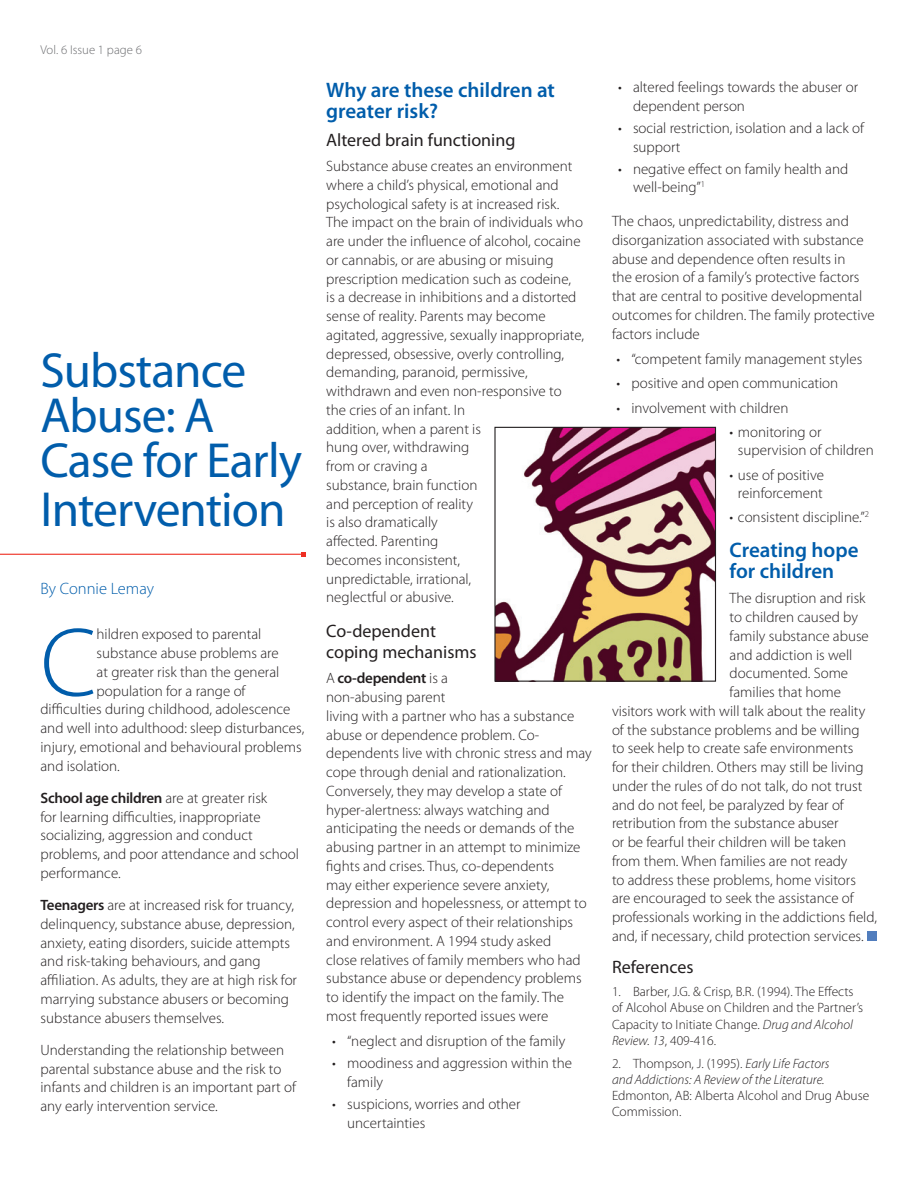
<style>
.page{position:relative;width:918px;height:1188px;background:#fff}
.page>*{position:absolute;margin:0;border:0;box-sizing:border-box;transform-origin:0 0}
.Initial_Drop_Cap{font:300 98.4px "Myriad Pro";color:#015dab}
.Article_Title{font:49.5px/45px "Myriad Pro";letter-spacing:-.02em;color:#015dab}
.Article_Subs_1{font:600 21px/21px "Myriad Pro";color:#015dab}
.Article_Subs_1-2{font:18px/21px "Myriad Pro";color:#231f20}
.References_Sub{font:18px "Myriad Pro";color:#231f20}
.Author_title{font:300 16.5px "Myriad Pro";color:#015dab}
.Body{font:300 15px/18.8px "Myriad Pro";color:#231f20}
.bullets{font:300 15px/18.8px "Myriad Pro";color:#231f20}
.Initial_Drop_Cap-2{font:300 15px "Myriad Pro";color:#231f20}
.bullets_last{font:300 15px/18.8px "Myriad Pro";color:#231f20}
.Resource_text{font:300 13.5px/16.2px "Myriad Pro";color:#231f20}
.t1{font:300 12.75px "Myriad Pro";color:#6c6d70}
.s1{font-weight:600}
.s2{font-style:italic}
</style>
<div class="page">
<hr style="left:0;top:554px;width:304px;height:1px;background:#ee2e22">
<svg style="left:302px;top:552px;width:4px;height:4px"></svg>
<div style="left:867px;top:931px;width:10px;height:10px;background:#517dbd"></div>
<img style="left:496px;top:429px;width:218px;height:251px">
<div style="left:494px;top:427px;width:222px;height:255px;border:1px solid #231f20"></div>
<p class="t1" style="left:40px;top:43px;width:103px">Vol. 6 Issue 1 page 6</p>
<p class="Article_Title" style="left:40px;top:347px;width:263px">Substance<br>Abuse: A<br>Case for Early</p>
<p class="Article_Title" style="left:40px;top:486px;width:247px">Intervention</p>
<p class="Author_title" style="left:40px;top:579px;width:115px">By Connie Lemay</p>
<p class="Initial_Drop_Cap" style="left:40px;top:609px;width:58px">C</p>
<p class="Initial_Drop_Cap-2" style="left:97px;top:626px;width:166px">hildren exposed to parental</p>
<p class="Initial_Drop_Cap-2" style="left:97px;top:645px;width:184px">substance abuse problems are</p>
<p class="Initial_Drop_Cap-2" style="left:97px;top:664px;width:184px">at greater risk than the general</p>
<p class="Initial_Drop_Cap-2" style="left:97px;top:682px;width:150px">population for a range of</p>
<p class="Initial_Drop_Cap-2" style="left:40px;top:701px;width:251px">difficulties during childhood, adolescence</p>
<p class="Initial_Drop_Cap-2" style="left:40px;top:720px;width:265px">and well into adulthood: sleep disturbances,</p>
<p class="Initial_Drop_Cap-2" style="left:40px;top:739px;width:263px">injury, emotional and behavioural problems</p>
<p class="Initial_Drop_Cap-2" style="left:40px;top:757px;width:81px">and isolation.</p>
<p class="Body" style="left:40px;top:789px;width:260px"><span class="s1">School age children</span> are at greater risk<br>for learning difficulties, inappropriate socializing, aggression and conduct problems, and poor attendance and school performance.</p>
<p class="Body" style="left:40px;top:896px;width:258px"><span class="s1">Teenagers</span> are at increased risk for truancy, delinquency, substance abuse, depression, anxiety, eating disorders, suicide attempts and risk-taking behaviours, and gang affiliation. As adults, they are at high risk for marrying substance abusers or becoming substance abusers themselves.</p>
<p class="Body" style="left:40px;top:1041px;width:257px">Understanding the relationship between parental substance abuse and the risk to infants and children is an important part of any early intervention service.</p>
<p class="Article_Subs_1" style="left:326px;top:79px;width:230px">Why are these children at greater risk?</p>
<p class="Article_Subs_1-2" style="left:326px;top:129px;width:191px">Altered brain functioning</p>
<p class="Body" style="left:326px;top:157px;width:259px">Substance abuse creates an environment where a child’s physical, emotional and psychological safety is at increased risk.<br>The impact on the brain of individuals who are under the influence of alcohol, cocaine or cannabis, or are abusing or misuing prescription medication such as codeine,<br>is a decrease in inhibitions and a distorted sense of reality. Parents may become agitated, aggressive, sexually inappropriate, depressed, obsessive, overly controlling, demanding, paranoid, permissive, withdrawn and even non-responsive to the cries of an infant. In<br>addition, when a parent is<br>hung over, withdrawing<br>from or craving a<br>substance, brain function<br>and perception of reality<br>is also dramatically<br>affected. Parenting<br>becomes inconsistent,<br>unpredictable, irrational,<br>neglectful or abusive.</p>
<p class="Article_Subs_1-2" style="left:326px;top:620px;width:152px">Co-dependent coping mechanisms</p>
<p class="Body" style="left:326px;top:669px;width:267px">A <span class="s1">co-dependent</span> is a<br>non-abusing parent<br>living with a partner who has a substance abuse or dependence problem. Co&shy;dependents live with chronic stress and may cope through denial and rationalization.<br>Conversely, they may develop a state of hyper-alertness: always watching and anticipating the needs or demands of the abusing partner in an attempt to minimize fights and crises. Thus, co-dependents<br>may either experience severe anxiety, depression and hopelessness, or attempt to control every aspect of their relationships and environment. A 1994 study asked<br>close relatives of family members who had substance abuse or dependency problems to identify the impact on the family. The most frequently reported issues were</p>
<p class="bullets" style="left:332px;top:1032px;width:235px">• “neglect and disruption of the family</p>
<p class="bullets" style="left:347px;top:1054px;width:226px;text-indent:-15px">• moodiness and aggression within the family</p>
<p class="bullets" style="left:347px;top:1095px;width:175px;text-indent:-15px">• suspicions, worries and other uncertainties</p>
<p class="bullets" style="left:633px;top:78px;width:227px;text-indent:-15px">• altered feelings towards the abuser or dependent person</p>
<p class="bullets" style="left:633px;top:119px;width:233px;text-indent:-15px">• social restriction, isolation and a lack of support</p>
<p class="bullets_last" style="left:633px;top:160px;width:217px;text-indent:-15px">• negative effect on family health and well-being”<sup>1</sup></p>
<p class="Body" style="left:612px;top:212px;width:264px">The chaos, unpredictability, distress and disorganization associated with substance abuse and dependence often results in<br>the erosion of a family’s protective factors that are central to positive developmental outcomes for children. The family protective factors include</p>
<p class="bullets" style="left:616px;top:350px;width:247px">• “competent family management styles</p>
<p class="bullets" style="left:616px;top:374px;width:223px">• positive and open communication</p>
<p class="bullets" style="left:616px;top:398px;width:174px">• involvement with children</p>
<p class="Body" style="left:738px;top:423px;width:137px;text-indent:-8px">• monitoring or supervision of children</p>
<p class="Body" style="left:730px;top:465px;width:96px;text-align:center">• use of positive reinforcement</p>
<p class="Body" style="left:730px;top:508px;width:141px">• consistent discipline.”<sup>2</sup></p>
<p class="Article_Subs_1" style="left:730px;top:539px;width:131px">Creating hope for children</p>
<p class="Body" style="left:730px;top:589px;width:138px">The disruption and risk</p>
<p class="Body" style="left:730px;top:608px;width:130px">to children caused by</p>
<p class="Body" style="left:730px;top:627px;width:141px">family substance abuse</p>
<p class="Body" style="left:730px;top:646px;width:124px">and addiction is well</p>
<p class="Body" style="left:730px;top:664px;width:120px">documented. Some</p>
<p class="Body" style="left:730px;top:683px;width:113px">families that home</p>
<p class="Body" style="left:612px;top:702px;width:255px">visitors work with will talk about the reality</p>
<p class="Body" style="left:612px;top:721px;width:249px">of the substance problems and be willing</p>
<p class="Body" style="left:612px;top:739px;width:243px">to seek help to create safe environments</p>
<p class="Body" style="left:612px;top:758px;width:253px">for their children. Others may still be living</p>
<p class="Body" style="left:612px;top:777px;width:252px">under the rules of do not talk, do not trust</p>
<p class="Body" style="left:612px;top:796px;width:233px">and do not feel, be paralyzed by fear of</p>
<p class="Body" style="left:612px;top:814px;width:228px">retribution from the substance abuser</p>
<p class="Body" style="left:612px;top:833px;width:236px">or be fearful their children will be taken</p>
<p class="Body" style="left:612px;top:852px;width:237px">from them. When families are not ready</p>
<p class="Body" style="left:612px;top:871px;width:245px">to address these problems, home visitors</p>
<p class="Body" style="left:612px;top:889px;width:243px">are encouraged to seek the assistance of</p>
<p class="Body" style="left:612px;top:908px;width:267px">professionals working in the addictions field,</p>
<p class="Body" style="left:612px;top:927px;width:253px">and, if necessary, child protection services.</p>
<p class="References_Sub" style="left:612px;top:956px;width:83px">References</p>
<p class="Resource_text" style="left:612px;top:984px;width:253px">1. Barber, J.G. &amp; Crisp, B.R. (1994). The Effects of Alcohol Abuse on Children and the Partner’s Capacity to Initiate Change. <span class="s2">Drug and Alcohol Review. 13</span>, 409-416.</p>
<p class="Resource_text" style="left:612px;top:1055px;width:259px">2. Thompson, J. (1995). <span class="s2">Early Life Factors<br>and Addictions: A Review of the Literature.<br></span>Edmonton, AB: Alberta Alcohol and Drug Abuse Commission.</p>
</div>
